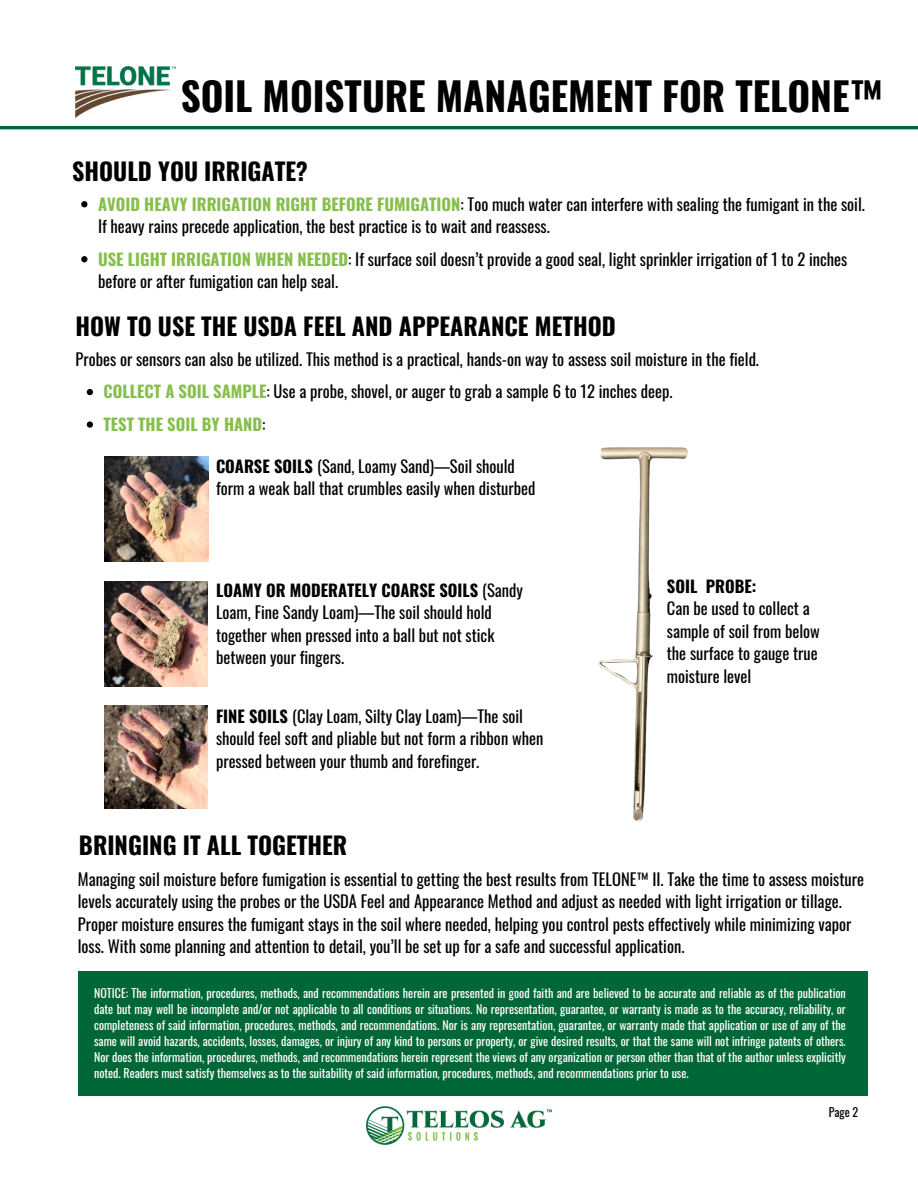
<style>
.page{position:relative;width:918px;height:1188px;background:#fff}
.page>*{position:absolute;margin:0;border:0;box-sizing:border-box;transform-origin:0 0}
.t1{font:700 39px "Oswald";color:#000}
.t2{font:700 24px "Oswald";color:#000}
.t3{font:16.5px/22.5px "Oswald";color:#000}
.t4{font:700 16.5px "Oswald";color:#87bf4c}
.t5{font:12px/16px "Oswald";color:#fff;text-align:justify}
.t6{font:12px "Oswald";color:#000}
.s1{font-weight:700;color:#87bf4c}
.s2{font-weight:400;color:#000}
.s3{font-weight:700}
</style>
<div class="page">
<hr style="left:0;top:126px;width:918px;height:3px;background:#006838">
<img style="left:76px;top:66px;width:100px;height:51px">
<div style="left:78px;top:972px;width:790px;height:124px;background:#006838"></div>
<img style="left:367px;top:1106px;width:184px;height:39px">
<img style="left:598px;top:447px;width:90px;height:375px">
<svg style="left:81px;top:201px;width:6px;height:6px"></svg>
<svg style="left:81px;top:256px;width:6px;height:6px"></svg>
<svg style="left:87px;top:389px;width:6px;height:6px"></svg>
<svg style="left:87px;top:421px;width:6px;height:7px"></svg>
<img style="left:105px;top:456px;width:103px;height:106px">
<img style="left:104px;top:581px;width:104px;height:105px">
<img style="left:104px;top:705px;width:104px;height:104px">
<h2 class="t1" style="left:181px;top:65px;width:704px">SOIL MOISTURE MANAGEMENT FOR TELONE™</h2>
<h3 class="t2" style="left:72px;top:152px;width:237px">SHOULD YOU IRRIGATE?</h3>
<p class="t3" style="left:98px;top:192px;width:768px"><span class="s1">AVOID HEAVY IRRIGATION RIGHT BEFORE FUMIGATION</span>: Too much water can interfere with sealing the fumigant in the soil.<br>If heavy rains precede application, the best practice is to wait and reassess.</p>
<p class="t3" style="left:98px;top:247px;width:751px"><span class="s1">USE LIGHT IRRIGATION WHEN NEEDED</span>: If surface soil doesn’t provide a good seal, light sprinkler irrigation of 1 to 2 inches before or after fumigation can help seal.</p>
<p class="t2" style="left:76px;top:307px;width:542px">HOW TO USE THE USDA FEEL AND APPEARANCE METHOD</p>
<p class="t3" style="left:76px;top:347px;width:685px">Probes or sensors can also be utilized. This method is a practical, hands-on way to assess soil moisture in the field.</p>
<h3 class="t3" style="left:104px;top:380px;width:570px"><span class="s1">COLLECT A SOIL SAMPLE</span>: Use a probe, shovel, or auger to grab a sample 6 to 12 inches deep.</h3>
<p class="t4" style="left:104px;top:411px;width:163px">TEST THE SOIL BY HAND<span class="s2">:</span></p>
<p class="t3" style="left:216px;top:454px;width:321px"><span class="s3">COARSE SOILS</span> (Sand, Loamy Sand)—Soil should form a weak ball that crumbles easily when disturbed</p>
<h3 class="t3" style="left:216px;top:578px;width:308px"><span class="s3">LOAMY OR MODERATELY COARSE SOILS</span> (Sandy Loam, Fine Sandy Loam)—The soil should hold together when pressed into a ball but not stick between your fingers.</h3>
<p class="t3" style="left:216px;top:704px;width:329px"><span class="s3">FINE SOILS</span> (Clay Loam, Silty Clay Loam)—The soil should feel soft and pliable but not form a ribbon when pressed between your thumb and forefinger.</p>
<p class="t3" style="left:667px;top:574px;width:155px"><span class="s3">SOIL PROBE:<br></span>Can be used to collect a sample of soil from below the surface to gauge true moisture level</p>
<h3 class="t2" style="left:79px;top:826px;width:270px">BRINGING IT ALL TOGETHER</h3>
<p class="t3" style="left:78px;top:867px;width:788px">Managing soil moisture before fumigation is essential to getting the best results from TELONE™ II. Take the time to assess moisture levels accurately using the probes or the USDA Feel and Appearance Method and adjust as needed with light irrigation or tillage.<br>Proper moisture ensures the fumigant stays in the soil where needed, helping you control pests effectively while minimizing vapor loss. With some planning and attention to detail, you’ll be set up for a safe and successful application.</p>
<h1 class="t5" style="left:94px;top:985px;width:753px">NOTICE: The information, procedures, methods, and recommendations herein are presented in good faith and are believed to be accurate and reliable as of the publication date but may well be incomplete and/or not applicable to all conditions or situations. No representation, guarantee, or warranty is made as to the accuracy, reliability, or completeness of said information, procedures, methods, and recommendations. Nor is any representation, guarantee, or warranty made that application or use of any of the same will avoid hazards, accidents, losses, damages, or injury of any kind to persons or property, or give desired results, or that the same will not infringe patents of others.<br>Nor does the information, procedures, methods, and recommendations herein represent the views of any organization or person other than that of the author unless explicitly noted. Readers must satisfy themselves as to the suitability of said information, procedures, methods, and recommendations prior to use.</h1>
<p class="t6" style="left:829px;top:1103px;width:31px">Page 2</p>
</div>
